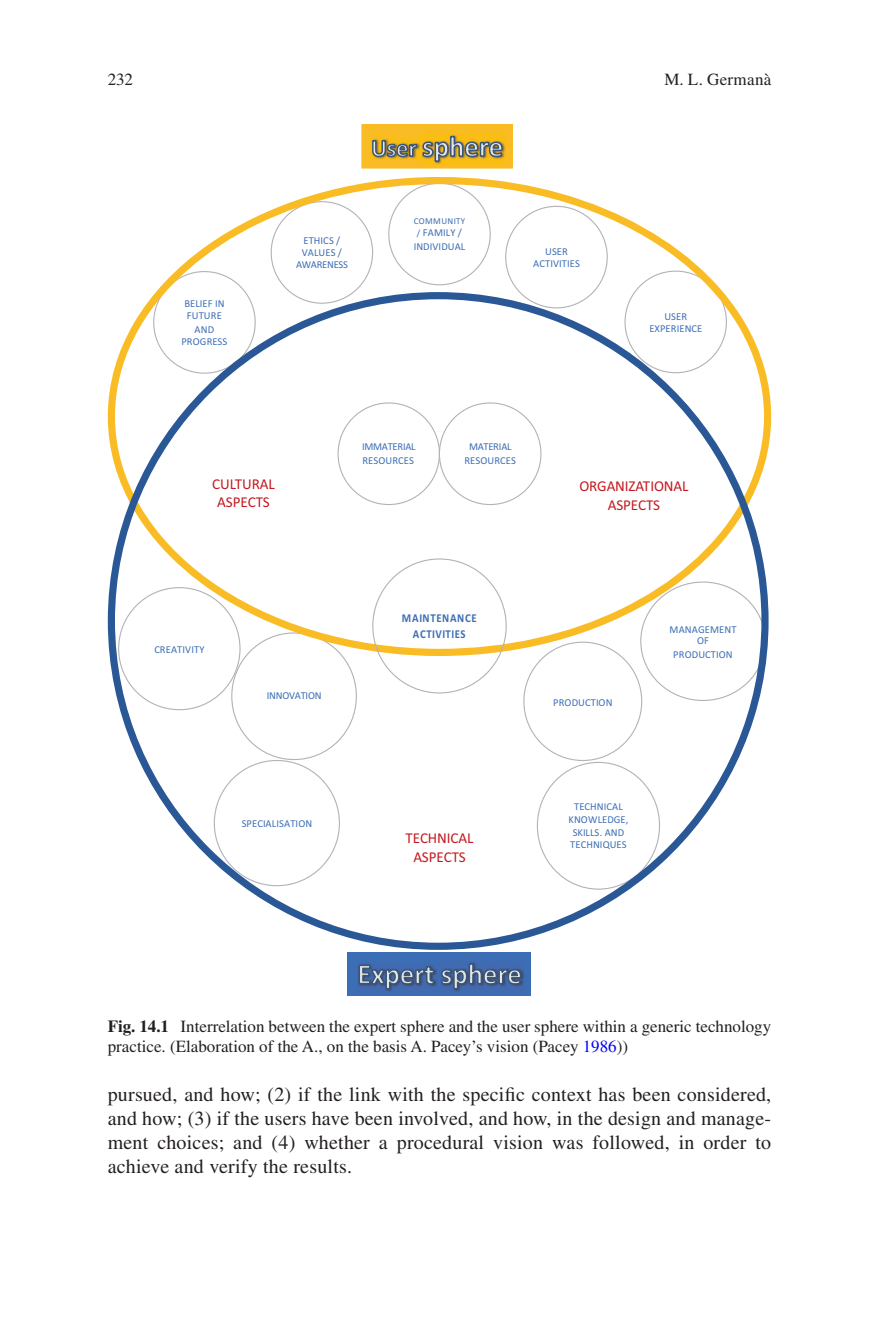
<style>
.page{position:relative;width:879px;height:1333px;background:#fff}
.page>*{position:absolute;margin:0;border:0;box-sizing:border-box;transform-origin:0 0}
.Text{font:20px/24px "Times LT Std";letter-spacing:.01em;color:#231f20;text-align:justify}
.t1{font:17px/20px "Times LT Std";color:#231f20}
.t2{font:15px/18.2px "Calibri";letter-spacing:-.005em;color:#c21920;text-align:center}
.t3{font:700 12px/15.2px "Calibri";letter-spacing:.055em;color:#3c6eb5;text-align:center;scale:.89 1}
.t4{font:10.6px/12.2px "Calibri";letter-spacing:.005em;color:#3c6eb5;text-align:center}
.t5{font:10.6px "Calibri";letter-spacing:-.025em;color:#3c6eb5}
.t6{font:10.6px "Calibri";letter-spacing:-.02em;color:#3c6eb5}
.t7{font:9px "Calibri";letter-spacing:.035em;color:#3c6eb5}
.s1{font-size:9px}
.s2{font-weight:700}
.s3{color:#00f}
</style>
<div class="page">
<svg style="left:156px;top:177px;width:615px;height:462px"></svg>
<svg style="left:108px;top:292px;width:660px;height:657px"></svg>
<div style="left:348px;top:952px;width:183px;height:43px;background:#3c6eb5"></div>
<img style="left:385px;top:968px;width:52px;height:24px">
<svg style="left:358px;top:964px;width:76px;height:25px"></svg>
<img style="left:453px;top:962px;width:71px;height:30px">
<svg style="left:441px;top:963px;width:80px;height:26px"></svg>
<svg style="left:361px;top:124px;width:152px;height:44px;background:#d6ac39"></svg>
<svg style="left:372px;top:558px;width:135px;height:135px"></svg>
<p class="t1" style="left:108px;top:69px;width:27px">232</p>
<p class="t1" style="left:664px;top:69px;width:108px">M. L. Germanà</p>
<p class="t4" style="left:184px;top:297px;width:42px;text-align:left">BELIEF IN<br>FUTURE</p>
<p class="t4" style="left:181px;top:323px;width:48px">AND<br>PROGRESS</p>
<p class="t4" style="left:296px;top:234px;width:53px">ETHICS /<br>VALUES /<br>AWARENESS</p>
<p class="t7" style="left:414px;top:215px;width:53px">COMMUNITY</p>
<p class="t4" style="left:414px;top:226px;width:53px;line-height:13.8px"><span class="s1">/</span> FAMILY /<br>INDIVIDUAL</p>
<p class="t4" style="left:533px;top:245px;width:48px">USER<br>ACTIVITIES</p>
<p class="t4" style="left:649px;top:310px;width:55px">USER<br>EXPERIENCE</p>
<p class="t2" style="left:212px;top:474px;width:64px">CULTURAL<br>ASPECTS</p>
<p class="t6" style="left:362px;top:439px;width:55px">IMMATERIAL</p>
<p class="t5" style="left:469px;top:439px;width:44px">MATERIAL</p>
<p class="t4" style="left:362px;top:454px;width:53px">RESOURCES</p>
<p class="t4" style="left:464px;top:454px;width:53px">RESOURCES</p>
<p class="t2" style="left:579px;top:477px;width:111px">ORGANIZATIONAL<br>ASPECTS</p>
<p class="t4" style="left:154px;top:643px;width:52px">CREATIVITY</p>
<p class="t5" style="left:267px;top:688px;width:56px">INNOVATION</p>
<p class="t4" style="left:242px;top:817px;width:72px">SPECIALISATION</p>
<p class="t3" style="left:402px;top:610px;width:86px">MAINTENANCE<br>ACTIVITIES</p>
<p class="t2" style="left:406px;top:829px;width:69px">TECHNICAL<br>ASPECTS</p>
<p class="t4" style="left:553px;top:695px;width:61px">PRODUCTION</p>
<p class="t4" style="left:568px;top:800px;width:61px">TECHNICAL<br>KNOWLEDGE,</p>
<p class="t4" style="left:570px;top:826px;width:58px;text-align:left">SKILLS. AND<br>TECHNIQUES</p>
<p class="t4" style="left:669px;top:622px;width:68px">MANAGEMENT<br>OF</p>
<p class="t4" style="left:673px;top:648px;width:61px">PRODUCTION</p>
<p class="t1" style="left:108px;top:1015px;width:665px"><span class="s2">Fig. 14.1</span> Interrelation between the expert sphere and the user sphere within a generic technology practice. (Elaboration of the A., on the basis A. Pacey’s vision (Pacey <span class="s3">1986</span>))</p>
<p class="Text" style="left:108px;top:1082px;width:665px">pursued, and how; (2) if the link with the specific context has been considered, and how; (3) if the users have been involved, and how, in the design and manage&shy;ment choices; and (4) whether a procedural vision was followed, in order to achieve and verify the results.</p>
</div>
